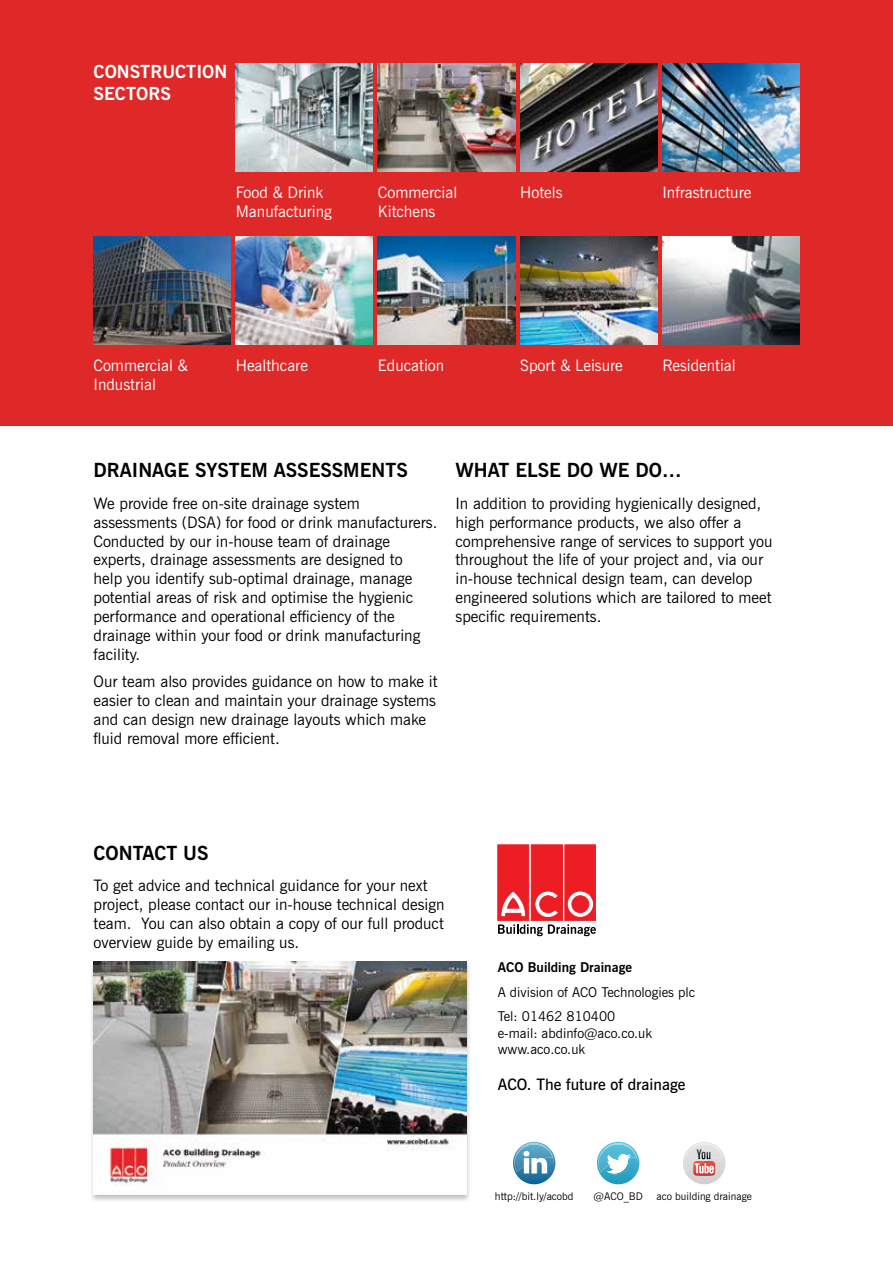
<style>
.page{position:relative;width:893px;height:1263px;background:#fff}
.page>*{position:absolute;margin:0;border:0;box-sizing:border-box;transform-origin:0 0}
.t1{font:700 19.5px "News Gothic BT";color:#000}
.t2{font:700 18px/21.6px "News Gothic BT";color:#fff}
.t3{font:15.75px/18.9px "News Gothic BT";color:#000}
.t4{font:15.75px/18.9px "News Gothic BT";color:#fff}
.t5{font:600 15.75px "News Gothic BT";color:#000}
.t6{font:13.5px/24.8px "News Gothic BT";color:#000}
.t7{font:700 13.5px "News Gothic BT";color:#000}
.t8{font:10.5px "News Gothic BT";color:#000}
</style>
<div class="page">
<svg style="left:498px;top:924px;width:98px;height:12px"></svg>
<div style="left:498px;top:845px;width:31px;height:75px;background:#ed1d24;border:1px solid #ea1e28"></div>
<svg style="left:501px;top:891px;width:25px;height:26px"></svg>
<div style="left:565px;top:845px;width:31px;height:75px;background:#ed1d24;border:1px solid #ea1e28"></div>
<svg style="left:567px;top:891px;width:27px;height:26px"></svg>
<div style="left:567px;top:891px;width:27px;height:26px;border:1px solid #ea1e28;border-radius:50%"></div>
<div style="left:572px;top:896px;width:17px;height:17px;background:#ea1e28;border-radius:50%"></div>
<div style="left:572px;top:896px;width:17px;height:17px;border:1px solid #ea1e28;border-radius:50%"></div>
<div style="left:531px;top:845px;width:31px;height:75px;background:#ed1d24;border:1px solid #ea1e28"></div>
<svg style="left:535px;top:891px;width:23px;height:26px"></svg>
<div style="left:90px;top:960px;width:381px;height:243px;background:#000;opacity:.24"></div>
<img style="left:94px;top:961px;width:372px;height:233px">
<div style="left:0;top:0;width:893px;height:425px;background:#df2928"></div>
<img style="left:236px;top:236px;width:137px;height:108px">
<img style="left:378px;top:236px;width:137px;height:108px">
<img style="left:520px;top:236px;width:137px;height:108px">
<img style="left:662px;top:236px;width:137px;height:108px">
<img style="left:236px;top:64px;width:137px;height:107px">
<img style="left:378px;top:64px;width:137px;height:107px">
<img style="left:520px;top:64px;width:137px;height:107px">
<img style="left:662px;top:64px;width:137px;height:107px">
<svg style="left:513px;top:1142px;width:42px;height:42px"></svg>
<img style="left:514px;top:1143px;width:39px;height:20px">
<svg style="left:597px;top:1142px;width:42px;height:42px"></svg>
<svg style="left:683px;top:1142px;width:42px;height:42px"></svg>
<img style="left:684px;top:1143px;width:39px;height:20px">
<img style="left:94px;top:236px;width:137px;height:108px">
<p class="t2" style="left:94px;top:61px;width:135px">CONSTRUCTION<br>SECTORS</p>
<p class="t4" style="left:236px;top:183px;width:98px">Food &amp; Drink<br>Manufacturing</p>
<p class="t4" style="left:378px;top:183px;width:81px">Commercial<br>Kitchens</p>
<p class="t4" style="left:520px;top:183px;width:44px">Hotels</p>
<p class="t4" style="left:662px;top:183px;width:90px">Infrastructure</p>
<p class="t4" style="left:94px;top:356px;width:96px">Commercial &amp;<br>Industrial</p>
<p class="t4" style="left:236px;top:356px;width:74px">Healthcare</p>
<p class="t4" style="left:378px;top:356px;width:68px">Education</p>
<p class="t4" style="left:520px;top:356px;width:104px">Sport &amp; Leisure</p>
<p class="t4" style="left:662px;top:356px;width:75px">Residential</p>
<p class="t1" style="left:94px;top:458px;width:316px">DRAINAGE SYSTEM ASSESSMENTS</p>
<p class="t3" style="left:94px;top:493px;width:345px">We provide free on-site drainage system assessments (DSA) for food or drink manufacturers.<br>Conducted by our in-house team of drainage experts, drainage assessments are designed to<br>help you identify sub-optimal drainage, manage potential areas of risk and optimise the hygienic performance and operational efficiency of the drainage within your food or drink manufacturing facility.</p>
<p class="t3" style="left:94px;top:672px;width:345px">Our team also provides guidance on how to make it easier to clean and maintain your drainage systems and can design new drainage layouts which make fluid removal more efficient.</p>
<p class="t1" style="left:455px;top:458px;width:228px">WHAT ELSE DO WE DO…</p>
<p class="t3" style="left:455px;top:493px;width:319px">In addition to providing hygienically designed, high performance products, we also offer a comprehensive range of services to support you throughout the life of your project and, via our in-house technical design team, can develop engineered solutions which are tailored to meet specific requirements.</p>
<p class="t1" style="left:94px;top:841px;width:117px">CONTACT US</p>
<p class="t3" style="left:94px;top:876px;width:352px">To get advice and technical guidance for your next project, please contact our in-house technical design team. You can also obtain a copy of our full product overview guide by emailing us.</p>
<p class="t7" style="left:498px;top:959px;width:136px">ACO Building Drainage</p>
<p class="t6" style="left:498px;top:979px;width:199px">A division of ACO Technologies plc<br>Tel: 01462 810400</p>
<p class="t6" style="left:498px;top:1024px;width:156px;line-height:16.2px">e-mail: abdinfo@aco.co.uk www.aco.co.uk</p>
<p class="t5" style="left:498px;top:1074px;width:189px">ACO. The future of drainage</p>
<p class="t8" style="left:495px;top:1190px;width:80px">http://bit.ly/acobd</p>
<p class="t8" style="left:594px;top:1190px;width:51px">@ACO_BD</p>
<p class="t8" style="left:657px;top:1190px;width:97px">aco building drainage</p>
</div>
